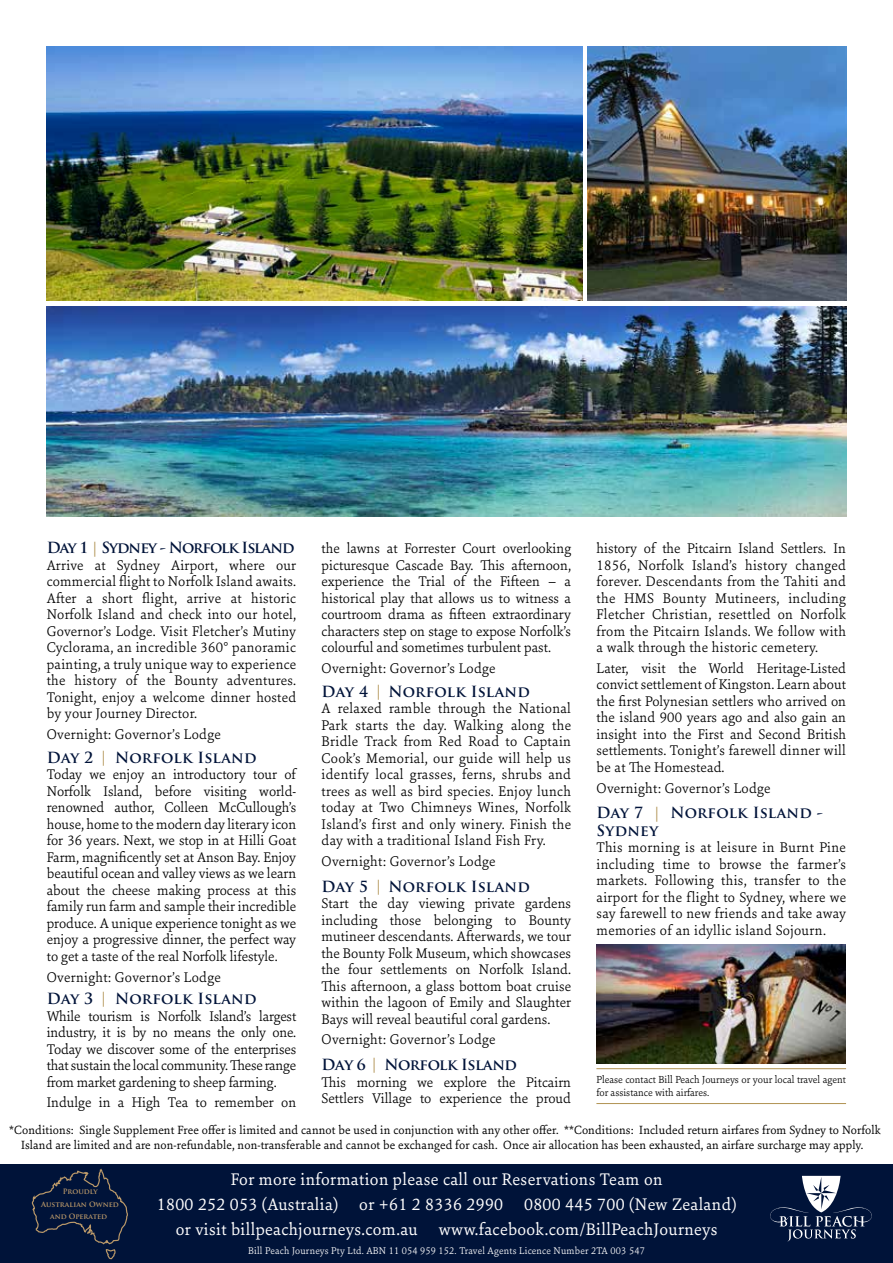
<style>
.page{position:relative;width:893px;height:1263px;background:#fff}
.page>*{position:absolute;margin:0;border:0;box-sizing:border-box;transform-origin:0 0}
.t1{font:18px/24.6px "Sina Nova";letter-spacing:.02em;color:#fff;text-align:center}
.t2{font:300 15px/16.5px "Sina Nova";letter-spacing:.01em;color:#000;text-align:justify}
.t3{font:700 15px/17.2px "Trajan Pro";letter-spacing:.02em;color:#001339}
.t4{font:700 15px "Trajan Pro";letter-spacing:-.06em;color:#001339}
.t5{font:700 15px "Trajan Pro";letter-spacing:-.025em;color:#001339}
.t6{font:12.75px/15px "Sina Nova";letter-spacing:.01em;color:#000;text-align:center}
.t7{font:300 10.95px/12.8px "Sina Nova";color:#000}
.t8{font:300 10.5px "Sina Nova";letter-spacing:.02em;color:#fff}
.t9{font:700 7.2px/12.3px "Trajan Pro";color:#bc9a6a;text-align:center}
.s1{color:#b4975a}
</style>
<div class="page">
<div style="left:0;top:1165px;width:893px;height:98px;background:#001339"></div>
<img style="left:47px;top:47px;width:535px;height:254px">
<hr style="left:596px;top:1068px;width:250px;height:1px;background:#b4975a">
<hr style="left:596px;top:1103px;width:250px;height:1px;background:#b4975a">
<img style="left:588px;top:47px;width:258px;height:254px">
<img style="left:47px;top:307px;width:799px;height:210px">
<svg style="left:770px;top:1176px;width:102px;height:65px"></svg>
<svg style="left:31px;top:1169px;width:97px;height:90px"></svg>
<img style="left:596px;top:944px;width:250px;height:119px">
<p class="t4" style="left:47px;top:539px;width:249px">Day 1 <span class="s1">|</span> Sydney - Norfolk Island</p>
<p class="t2" style="left:47px;top:556px;width:251px">Arrive at Sydney Airport, where our commercial flight to Norfolk Island awaits.<br>After a short flight, arrive at historic Norfolk Island and check into our hotel, Governor’s Lodge. Visit Fletcher’s Mutiny Cyclorama, an incredible 360° panoramic painting, a truly unique way to experience the history of the Bounty adventures.<br>Tonight, enjoy a welcome dinner hosted by your Journey Director.</p>
<p class="t2" style="left:47px;top:725px;width:175px">Overnight: Governor’s Lodge</p>
<p class="t3" style="left:47px;top:749px;width:211px">Day 2 <span class="s1">|</span> Norfolk Island</p>
<p class="t2" style="left:47px;top:766px;width:251px">Today we enjoy an introductory tour of Norfolk Island, before visiting world&shy;renowned author, Colleen McCullough’s house, home to the modern day literary icon for 36 years. Next, we stop in at Hilli Goat Farm, magnificently set at Anson Bay. Enjoy beautiful ocean and valley views as we learn about the cheese making process at this family run farm and sample their incredible produce. A unique experience tonight as we enjoy a progressive dinner, the perfect way to get a taste of the real Norfolk lifestyle.</p>
<p class="t2" style="left:47px;top:968px;width:175px">Overnight: Governor’s Lodge</p>
<p class="t3" style="left:47px;top:990px;width:211px">Day 3 <span class="s1">|</span> Norfolk Island</p>
<p class="t2" style="left:47px;top:1007px;width:251px">While tourism is Norfolk Island’s largest industry, it is by no means the only one.<br>Today we discover some of the enterprises that sustain the local community. These range from market gardening to sheep farming.</p>
<p class="t2" style="left:47px;top:1094px;width:251px">Indulge in a High Tea to remember on</p>
<p class="t2" style="left:322px;top:539px;width:251px">the lawns at Forrester Court overlooking picturesque Cascade Bay. This afternoon, experience the Trial of the Fifteen – a historical play that allows us to witness a courtroom drama as fifteen extraordinary characters step on stage to expose Norfolk’s colourful and sometimes turbulent past.</p>
<p class="t2" style="left:322px;top:659px;width:175px">Overnight: Governor’s Lodge</p>
<p class="t3" style="left:322px;top:683px;width:210px">Day 4 <span class="s1">|</span> Norfolk Island</p>
<p class="t2" style="left:322px;top:699px;width:251px">A relaxed ramble through the National Park starts the day. Walking along the Bridle Track from Red Road to Captain Cook’s Memorial, our guide will help us identify local grasses, ferns, shrubs and trees as well as bird species. Enjoy lunch today at Two Chimneys Wines, Norfolk Island’s first and only winery. Finish the day with a traditional Island Fish Fry.</p>
<p class="t2" style="left:322px;top:852px;width:175px">Overnight: Governor’s Lodge</p>
<p class="t3" style="left:322px;top:878px;width:210px">Day 5 <span class="s1">|</span> Norfolk Island</p>
<p class="t2" style="left:322px;top:894px;width:251px">Start the day viewing private gardens including those belonging to Bounty mutineer descendants. Afterwards, we tour the Bounty Folk Museum, which showcases the four settlements on Norfolk Island.<br>This afternoon, a glass bottom boat cruise within the lagoon of Emily and Slaughter Bays will reveal beautiful coral gardens.</p>
<p class="t2" style="left:322px;top:1031px;width:175px">Overnight: Governor’s Lodge</p>
<p class="t5" style="left:322px;top:1055px;width:197px">Day 6 <span class="s1">|</span> Norfolk Island</p>
<p class="t2" style="left:322px;top:1073px;width:251px">This morning we explore the Pitcairn<br>Settlers Village to experience the proud</p>
<p class="t2" style="left:597px;top:539px;width:251px">history of the Pitcairn Island Settlers. In 1856, Norfolk Island’s history changed forever. Descendants from the Tahiti and the HMS Bounty Mutineers, including Fletcher Christian, resettled on Norfolk from the Pitcairn Islands. We follow with a walk through the historic cemetery.</p>
<p class="t2" style="left:597px;top:659px;width:251px">Later, visit the World Heritage-Listed convict settlement of Kingston. Learn about the first Polynesian settlers who arrived on the island 900 years ago and also gain an insight into the First and Second British settlements. Tonight’s farewell dinner will be at The Homestead.</p>
<p class="t2" style="left:597px;top:779px;width:175px">Overnight: Governor’s Lodge</p>
<p class="t3" style="left:597px;top:804px;width:228px">Day 7 <span class="s1">|</span> Norfolk Island -<br>Sydney</p>
<p class="t2" style="left:597px;top:838px;width:251px">This morning is at leisure in Burnt Pine including time to browse the farmer’s markets. Following this, transfer to the airport for the flight to Sydney, where we say farewell to new friends and take away memories of an idyllic island Sojourn.</p>
<p class="t7" style="left:596px;top:1073px;width:251px">Please contact Bill Peach Journeys or your local travel agent for assistance with airfares.</p>
<p class="t6" style="left:9px;top:1122px;width:873px">*Conditions: Single Supplement Free offer is limited and cannot be used in conjunction with any other offer. **Conditions: Included return airfares from Sydney to Norfolk<br>Island are limited and are non-refundable, non-transferable and cannot be exchanged for cash. Once air allocation has been exhausted, an airfare surcharge may apply.</p>
<p class="t1" style="left:157px;top:1166px;width:581px">For more information please call our Reservations Team on<br>1800 252 053 (Australia) or +61 2 8336 2990 0800 445 700 (New Zealand) or visit billpeachjourneys.com.au www.facebook.com/BillPeachJourneys</p>
<p class="t9" style="left:41px;top:1186px;width:79px">Proudly<br>Australian Owned and Operated</p>
<p class="t8" style="left:248px;top:1244px;width:398px">Bill Peach Journeys Pty Ltd. ABN 11 054 959 152. Travel Agents Licence Number 2TA 003 547</p>
</div>
